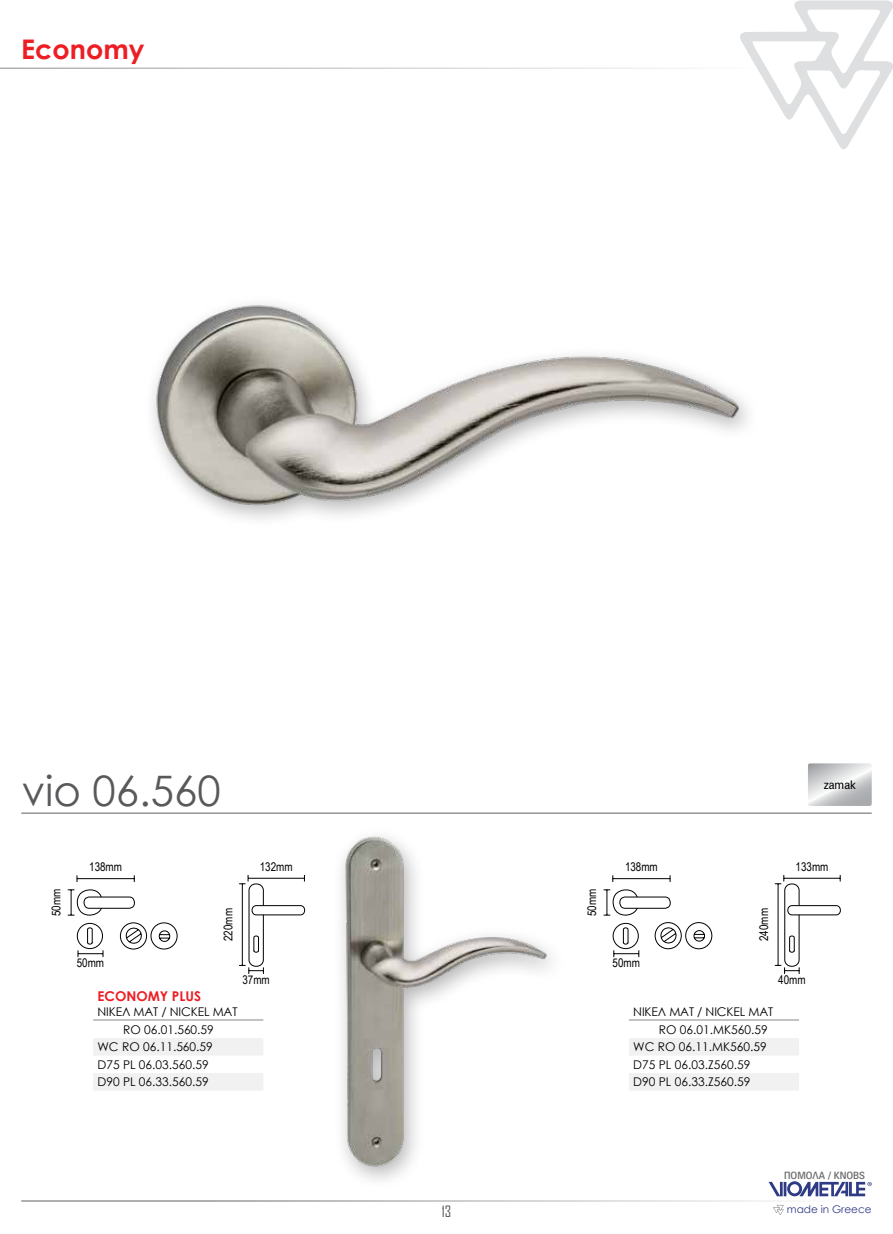
<style>
.page{position:relative;width:893px;height:1234px;background:#fff}
.page>*{position:absolute;margin:0;border:0;box-sizing:border-box;transform-origin:0 0}
.t1{font:42px "Century Gothic";color:#58595b}
.t2{font:700 27px "Century Gothic";color:#ed1d24}
.t3{font:15px "Agency FB";color:#58595b}
.t4{font:700 13.5px "Century Gothic";color:#ed1d24}
.t5{font:12px "Century Gothic";color:#000}
.t6{font:12px "Arial Narrow";color:#000}
.t7{font:12px "PF Paperback";color:#000}
.t8{font:10.5px "Century Gothic";color:#303b85}
.t9{font:500 10.2px "PF Paperback";color:#6e6f71}
</style>
<div class="page">
<svg style="left:740px;top:0;width:153px;height:149px"></svg>
<hr style="left:21px;top:1199px;width:851px;height:2px;background:#939598">
<svg style="left:773px;top:1204px;width:11px;height:10px"></svg>
<svg style="left:769px;top:1181px;width:103px;height:14px"></svg>
<img style="left:152px;top:304px;width:593px;height:206px">
<img style="left:341px;top:836px;width:211px;height:335px">
<svg style="left:93px;top:1038px;width:170px;height:52px"></svg>
<hr style="left:93px;top:1019px;width:170px;height:1px;background:#939598">
<svg style="left:629px;top:1038px;width:170px;height:52px"></svg>
<hr style="left:629px;top:1019px;width:170px;height:1px;background:#939598">
<hr style="left:77px;top:878px;width:57px;height:1px;background:#000">
<svg style="left:68px;top:889px;width:6px;height:26px"></svg>
<svg style="left:78px;top:950px;width:26px;height:6px"></svg>
<svg style="left:77px;top:889px;width:25px;height:25px"></svg>
<div style="left:77px;top:889px;width:26px;height:26px;border:1px solid #000;border-radius:12px"></div>
<div style="left:84px;top:896px;width:50px;height:12px;background:#fff;border-radius:5px"></div>
<div style="left:84px;top:896px;width:51px;height:12px;border:1px solid #000;border-radius:5px"></div>
<svg style="left:120px;top:922px;width:58px;height:27px"></svg>
<div style="left:77px;top:922px;width:26px;height:26px;border:1px solid #000;border-radius:50%"></div>
<svg style="left:87px;top:927px;width:6px;height:17px"></svg>
<hr style="left:248px;top:877px;width:56px;height:1px;background:#000">
<hr style="left:242px;top:883px;width:1px;height:82px;background:#000">
<svg style="left:239px;top:875px;width:10px;height:9px"></svg>
<svg style="left:239px;top:964px;width:25px;height:9px"></svg>
<div style="left:249px;top:883px;width:15px;height:83px;border:1px solid #000;border-radius:7px"></div>
<div style="left:252px;top:905px;width:52px;height:9px;background:#fff;border-radius:4px"></div>
<div style="left:252px;top:905px;width:53px;height:9px;border:1px solid #000;border-radius:4px"></div>
<svg style="left:253px;top:935px;width:6px;height:17px"></svg>
<hr style="left:613px;top:878px;width:57px;height:1px;background:#000">
<svg style="left:604px;top:889px;width:6px;height:26px"></svg>
<svg style="left:613px;top:950px;width:27px;height:6px"></svg>
<svg style="left:613px;top:889px;width:25px;height:25px"></svg>
<div style="left:613px;top:889px;width:26px;height:26px;border:1px solid #000;border-radius:12px"></div>
<div style="left:620px;top:896px;width:50px;height:12px;background:#fff;border-radius:5px"></div>
<div style="left:620px;top:896px;width:50px;height:12px;border:1px solid #000;border-radius:5px"></div>
<svg style="left:655px;top:922px;width:57px;height:27px"></svg>
<svg style="left:613px;top:923px;width:25px;height:25px"></svg>
<div style="left:613px;top:922px;width:26px;height:26px;border:1px solid #000;border-radius:50%"></div>
<svg style="left:623px;top:927px;width:5px;height:17px"></svg>
<hr style="left:784px;top:877px;width:56px;height:1px;background:#000">
<hr style="left:778px;top:883px;width:1px;height:82px;background:#000">
<svg style="left:775px;top:875px;width:9px;height:9px"></svg>
<svg style="left:775px;top:964px;width:25px;height:9px"></svg>
<div style="left:784px;top:883px;width:15px;height:83px;border:1px solid #000;border-radius:7px"></div>
<div style="left:788px;top:905px;width:52px;height:9px;background:#fff;border-radius:4px"></div>
<div style="left:788px;top:905px;width:53px;height:9px;border:1px solid #000;border-radius:4px"></div>
<svg style="left:789px;top:935px;width:6px;height:17px"></svg>
<hr style="left:21px;top:812px;width:851px;height:1px;background:#939598">
<svg style="left:808px;top:763px;width:64px;height:42px"></svg>
<h2 class="t2" style="left:21px;top:28px;width:125px">Economy</h2>
<h1 class="t1" style="left:22px;top:761px;width:200px">vio 06.560</h1>
<p class="t7" style="left:824px;top:777px;width:34px">zamak</p>
<p class="t6" style="left:89px;top:857px;width:34px">138mm</p>
<p class="t6" style="left:260px;top:857px;width:34px">132mm</p>
<p class="t6" style="left:625px;top:857px;width:34px">138mm</p>
<p class="t6" style="left:796px;top:857px;width:34px">133mm</p>
<p class="t6" style="left:47px;top:915px;width:29px;rotate:-90deg">50mm</p>
<p class="t6" style="left:219px;top:940px;width:34px;rotate:-90deg">220mm</p>
<p class="t6" style="left:583px;top:915px;width:29px;rotate:-90deg">50mm</p>
<p class="t6" style="left:755px;top:940px;width:34px;rotate:-90deg">240mm</p>
<p class="t6" style="left:77px;top:953px;width:29px">50mm</p>
<p class="t6" style="left:613px;top:953px;width:29px">50mm</p>
<p class="t6" style="left:242px;top:970px;width:29px">37mm</p>
<p class="t6" style="left:778px;top:970px;width:29px">40mm</p>
<p class="t4" style="left:97px;top:985px;width:105px">ECONOMY PLUS</p>
<p class="t5" style="left:97px;top:1002px;width:142px">ΝΙΚΕΛ ΜΑΤ / ΝΙCKEL MAT</p>
<p class="t5" style="left:123px;top:1020px;width:92px">RO 06.01.560.59</p>
<p class="t5" style="left:97px;top:1038px;width:117px">WC RO 06.11.560.59</p>
<p class="t5" style="left:97px;top:1055px;width:113px">D75 PL 06.03.560.59</p>
<p class="t5" style="left:97px;top:1073px;width:113px">D90 PL 06.33.560.59</p>
<p class="t5" style="left:633px;top:1002px;width:142px">ΝΙΚΕΛ ΜΑΤ / ΝΙCKEL MAT</p>
<p class="t5" style="left:659px;top:1020px;width:110px">RO 06.01.MK560.59</p>
<p class="t5" style="left:633px;top:1038px;width:135px">WC RO 06.11.MK560.59</p>
<p class="t5" style="left:633px;top:1055px;width:119px">D75 PL 06.03.Z560.59</p>
<p class="t5" style="left:633px;top:1073px;width:119px">D90 PL 06.33.Z560.59</p>
<p class="t9" style="left:784px;top:1168px;width:82px">ΠΟΜΟΛΑ / KNOBS</p>
<p class="t3" style="left:442px;top:1202px;width:11px">13</p>
<p class="t8" style="left:787px;top:1201px;width:86px">made in Greece</p>
</div>
